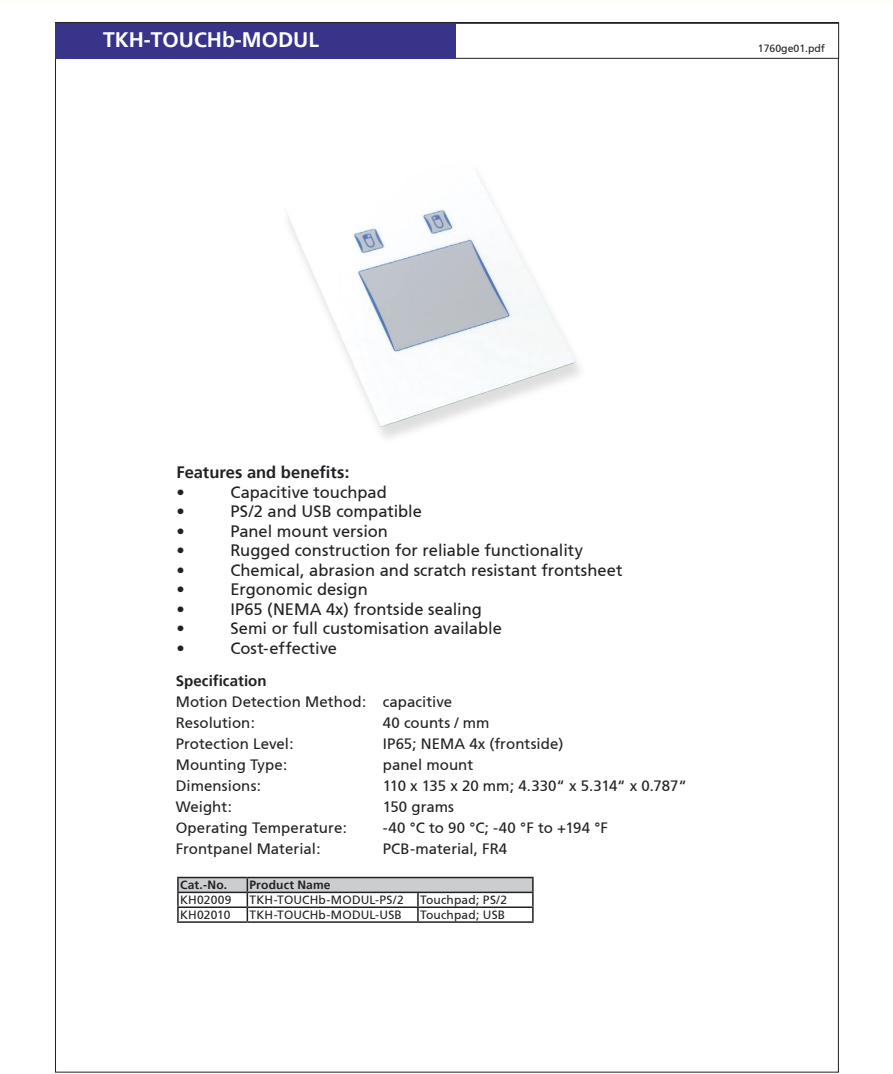
<style>
.page{position:relative;width:893px;height:1074px;background:#fff}
.page>*{position:absolute;margin:0;border:0;box-sizing:border-box;transform-origin:0 0}
.t1{font:700 21px "Frutiger 65";color:#fff}
.t2{font:16.5px "Frutiger 55 Roman";color:#212125}
.t3{font:700 16.5px "Frutiger 65";color:#212125}
.t4{font:15px "Frutiger 55 Roman";letter-spacing:.005em;color:#212125}
.t5{font:700 15px "Frutiger 65";letter-spacing:.005em;color:#212125}
.t6{font:12px "Frutiger 55 Roman";letter-spacing:.015em;color:#212125}
.t7{font:700 12px "Frutiger 65";letter-spacing:.015em;color:#212125}
.t8{font:10.5px "Frutiger 55 Roman";color:#212125}
</style>
<div class="page">
<div style="left:56px;top:23px;width:783px;height:36px;border:1px solid #212125"></div>
<div style="left:55px;top:23px;width:401px;height:36px;background:#37348a"></div>
<svg style="left:177px;top:877px;width:357px;height:44px"></svg>
<hr style="left:177px;top:921px;width:70px;height:2px;background:#212125">
<hr style="left:247px;top:921px;width:171px;height:2px;background:#212125">
<hr style="left:418px;top:921px;width:116px;height:2px;background:#212125">
<img style="left:284px;top:173px;width:291px;height:254px">
<p class="t1" style="left:103px;top:27px;width:217px">TKH-TOUCHb-MODUL</p>
<p class="t8" style="left:758px;top:42px;width:69px">1760ge01.pdf</p>
<p class="t3" style="left:176px;top:463px;width:175px">Features and benefits:</p>
<p class="t2" style="left:176px;top:482px;width:10px">•</p>
<p class="t2" style="left:230px;top:482px;width:158px">Capacitive touchpad</p>
<p class="t2" style="left:176px;top:502px;width:10px">•</p>
<p class="t2" style="left:230px;top:502px;width:193px">PS/2 and USB compatible</p>
<p class="t2" style="left:176px;top:521px;width:10px">•</p>
<p class="t2" style="left:230px;top:521px;width:159px">Panel mount version</p>
<p class="t2" style="left:176px;top:541px;width:10px">•</p>
<p class="t2" style="left:230px;top:541px;width:354px">Rugged construction for reliable functionality</p>
<p class="t2" style="left:176px;top:560px;width:10px">•</p>
<p class="t2" style="left:230px;top:560px;width:394px">Chemical, abrasion and scratch resistant frontsheet</p>
<p class="t2" style="left:176px;top:580px;width:10px">•</p>
<p class="t2" style="left:230px;top:580px;width:139px">Ergonomic design</p>
<p class="t2" style="left:176px;top:599px;width:10px">•</p>
<p class="t2" style="left:230px;top:599px;width:253px">IP65 (NEMA 4x) frontside sealing</p>
<p class="t2" style="left:176px;top:619px;width:10px">•</p>
<p class="t2" style="left:230px;top:619px;width:273px">Semi or full customisation available</p>
<p class="t2" style="left:176px;top:638px;width:10px">•</p>
<p class="t2" style="left:230px;top:638px;width:108px">Cost-effective</p>
<p class="t5" style="left:176px;top:672px;width:92px">Specification</p>
<p class="t4" style="left:176px;top:693px;width:278px">Motion Detection Method: capacitive</p>
<p class="t4" style="left:176px;top:714px;width:81px">Resolution:</p>
<p class="t4" style="left:383px;top:714px;width:108px">40 counts / mm</p>
<p class="t4" style="left:176px;top:735px;width:119px">Protection Level:</p>
<p class="t4" style="left:383px;top:735px;width:182px">IP65; NEMA 4x (frontside)</p>
<p class="t4" style="left:176px;top:756px;width:113px">Mounting Type:</p>
<p class="t4" style="left:383px;top:756px;width:92px">panel mount</p>
<p class="t4" style="left:176px;top:777px;width:87px">Dimensions:</p>
<p class="t4" style="left:383px;top:777px;width:305px">110 x 135 x 20 mm; 4.330“ x 5.314“ x 0.787“</p>
<p class="t4" style="left:176px;top:798px;width:58px">Weight:</p>
<p class="t4" style="left:383px;top:798px;width:73px">150 grams</p>
<p class="t4" style="left:176px;top:819px;width:173px">Operating Temperature:</p>
<p class="t4" style="left:383px;top:819px;width:227px">-40 °C to 90 °C; -40 °F to +194 °F</p>
<p class="t4" style="left:176px;top:840px;width:146px">Frontpanel Material:</p>
<p class="t4" style="left:383px;top:840px;width:126px">PCB-material, FR4</p>
<p class="t7" style="left:180px;top:878px;width:49px">Cat.-No.</p>
<p class="t7" style="left:249px;top:878px;width:83px">Product Name</p>
<p class="t6" style="left:180px;top:893px;width:53px">KH02009</p>
<p class="t6" style="left:249px;top:893px;width:156px">TKH-TOUCHb-MODUL-PS/2</p>
<p class="t6" style="left:420px;top:893px;width:89px">Touchpad; PS/2</p>
<p class="t6" style="left:180px;top:908px;width:52px">KH02010</p>
<p class="t6" style="left:249px;top:908px;width:154px">TKH-TOUCHb-MODUL-USB</p>
<p class="t6" style="left:420px;top:908px;width:87px">Touchpad; USB</p>
</div>
